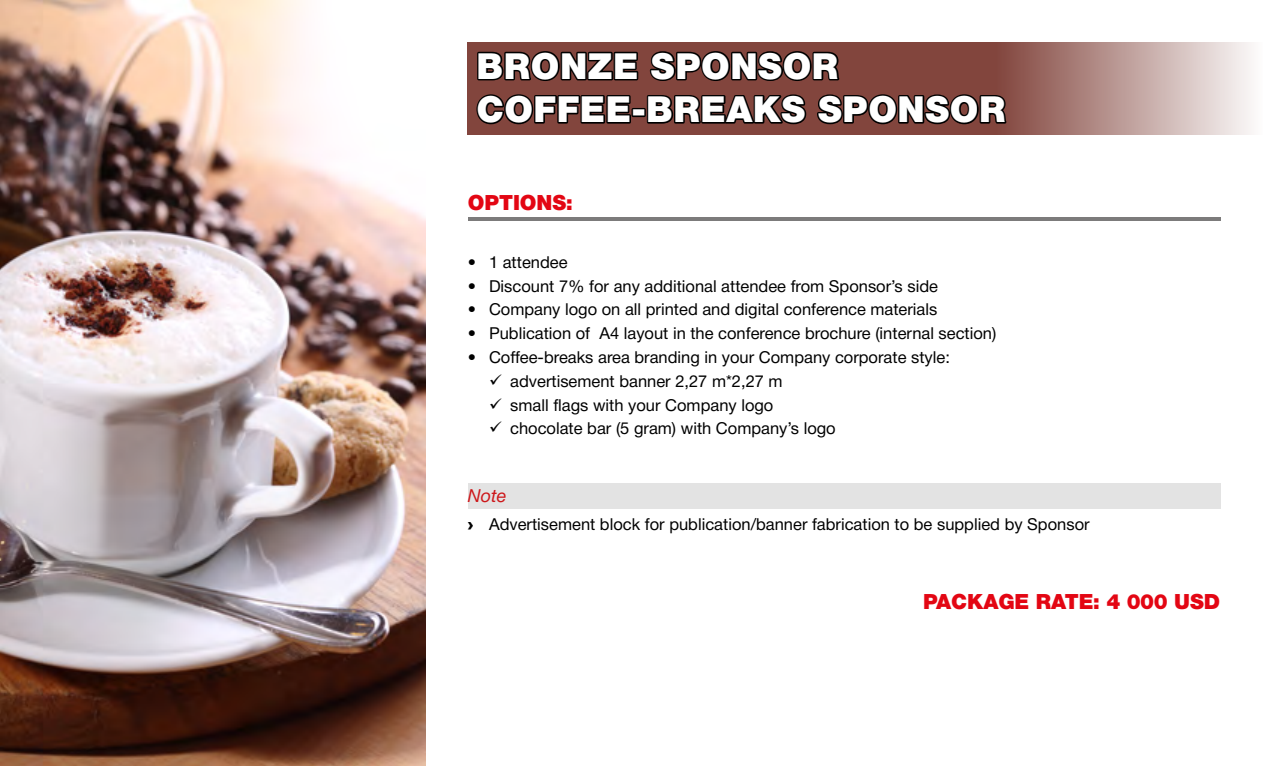
<style>
.page{position:relative;width:1263px;height:766px;background:#fff}
.page>*{position:absolute;margin:0;border:0;box-sizing:border-box;transform-origin:0 0}
.t1{font:900 36px/43.2px "Helvetica Neue Cyr";letter-spacing:.015em;color:#fff}
.t2{font:900 21px "Helvetica Neue Cyr";letter-spacing:-.005em;color:#e30613}
.t3{font:italic 18px "Helvetica Neue Cyr";color:#cd171a}
.t4{font:16.5px "Helvetica Neue Cyr";color:#000}
.s1{font-family:"Arial";font-weight:900}
</style>
<div class="page">
<div style="left:468px;top:483px;width:752px;height:25px;background:#e3e3e3"></div>
<svg style="left:468px;top:43px;width:783px;height:92px;background:#ba9995"></svg>
<hr style="left:468px;top:217px;width:752px;height:3px;background:#7c7b7b">
<svg style="left:475px;top:46px;width:535px;height:89px;background:#5f322d"></svg>
<img style="left:0;top:0;width:425px;height:765px">
<h1 class="t1" style="left:476px;top:45px;width:531px">BRONZE SPONSOR<br>COFFEE-BREAKS SPONSOR</h1>
<p class="t2" style="left:468px;top:191px;width:107px">OPTIONS:</p>
<p class="t4" style="left:468px;top:253px;width:101px">• 1 attendee</p>
<p class="t4" style="left:468px;top:277px;width:472px">• Discount 7% for any additional attendee from Sponsor’s side</p>
<p class="t4" style="left:468px;top:300px;width:471px">• Company logo on all printed and digital conference materials</p>
<p class="t4" style="left:468px;top:324px;width:530px">• Publication of А4 layout in the conference brochure (internal section)</p>
<p class="t4" style="left:468px;top:348px;width:484px">• Coffee-breaks area branding in your Company corporate style:</p>
<p class="t4" style="left:489px;top:372px;width:295px">✓ advertisement banner 2,27 m*2,27 m</p>
<p class="t4" style="left:489px;top:395px;width:286px">✓ small flags with your Company logo</p>
<p class="t4" style="left:489px;top:419px;width:348px">✓ chocolate bar (5 gram) with Company’s logo</p>
<p class="t3" style="left:468px;top:485px;width:40px">Note</p>
<p class="t4" style="left:468px;top:515px;width:623px"><span class="s1">›</span> Advertisement block for publication/banner fabrication to be supplied by Sponsor</p>
<p class="t2" style="left:923px;top:590px;width:299px">PACKAGE RATE: 4 000 USD</p>
</div>
